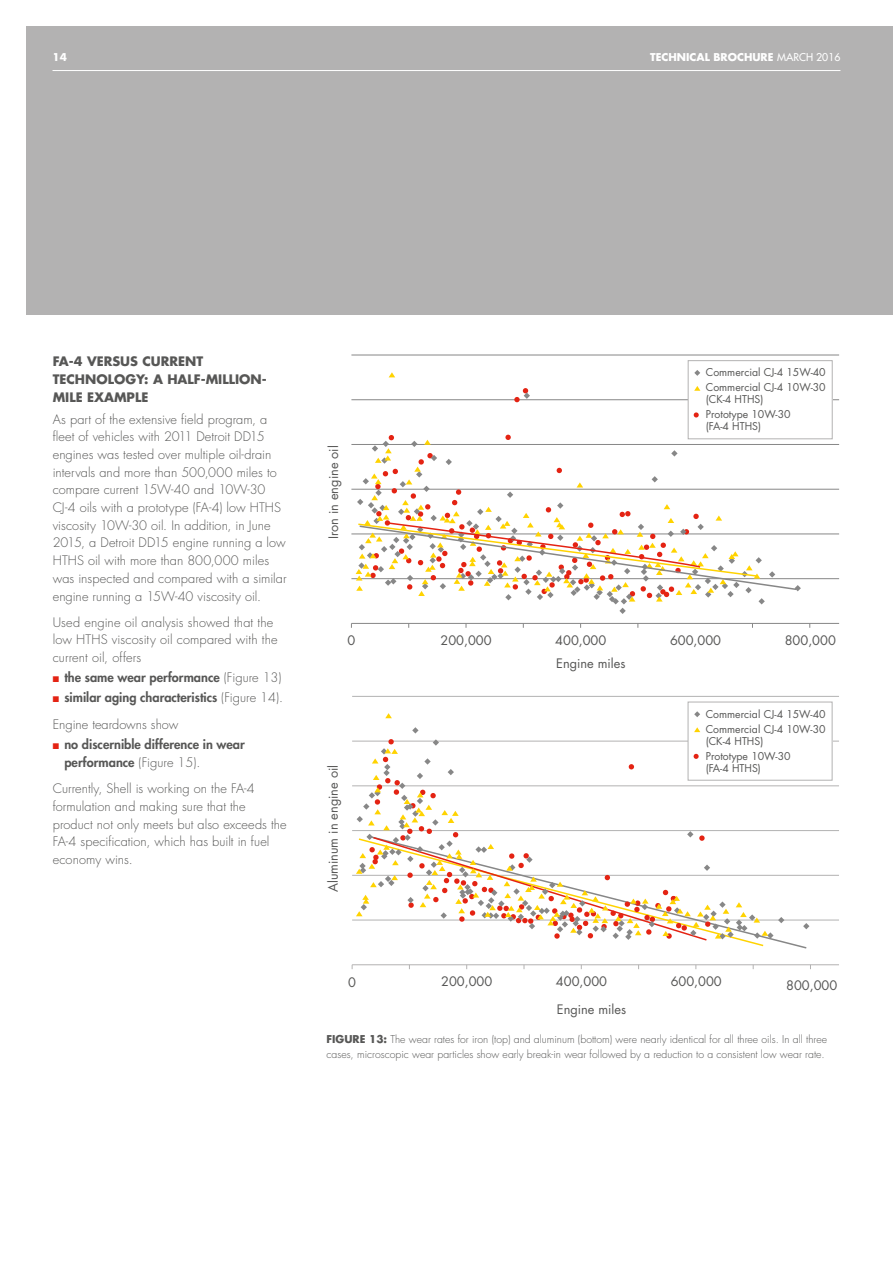
<style>
.page{position:relative;width:893px;height:1263px;background:#fff}
.page>*{position:absolute;margin:0;border:0;box-sizing:border-box;transform-origin:0 0}
.t1{font:300 12.75px/17.7px "Futura Std";letter-spacing:.005em;color:#575756}
.t2{font:12.75px "Futura Std";color:#575756}
.t3{font:800 12.75px/18px "Futura Std";color:#575756}
.t4{font:700 12.75px/18px "Futura Std";color:#575756}
.t5{font:300 10.5px/15px "Futura Std";color:#575756}
.t6{font:10.5px/15px "Futura Std";color:#575756}
.t7{font:700 10.5px "Futura Std";color:#fff}
.s1{font-weight:500}
.s2{color:#e42313}
.s3{font-weight:300}
.s4{font-weight:800}
.s5{font-weight:700}
</style>
<div class="page">
<div style="left:26px;top:26px;width:867px;height:289px;background:#b3b2b2"></div>
<hr style="left:53px;top:70px;width:787px;height:1px;background:#fff">
<hr style="left:351px;top:355px;width:488px;height:1px;background:#878787">
<hr style="left:351px;top:399px;width:488px;height:1px;background:#878787">
<hr style="left:351px;top:444px;width:488px;height:1px;background:#878787">
<hr style="left:351px;top:489px;width:488px;height:1px;background:#878787">
<hr style="left:351px;top:534px;width:488px;height:1px;background:#878787">
<hr style="left:351px;top:578px;width:488px;height:1px;background:#878787">
<hr style="left:351px;top:623px;width:488px;height:1px;background:#878787">
<svg style="left:514px;top:388px;width:16px;height:14px"></svg>
<svg style="left:389px;top:372px;width:6px;height:5px"></svg>
<svg style="left:356px;top:435px;width:445px;height:179px"></svg>
<div style="left:688px;top:361px;width:144px;height:78px;background:#fff"></div>
<div style="left:688px;top:360px;width:144px;height:79px;border:1px solid #b3b2b2"></div>
<svg style="left:694px;top:412px;width:5px;height:5px"></svg>
<svg style="left:694px;top:370px;width:6px;height:6px"></svg>
<svg style="left:694px;top:386px;width:6px;height:5px"></svg>
<hr style="left:352px;top:696px;width:487px;height:1px;background:#b3b2b2">
<hr style="left:352px;top:741px;width:487px;height:1px;background:#b3b2b2">
<hr style="left:352px;top:785px;width:487px;height:1px;background:#b3b2b2">
<hr style="left:352px;top:830px;width:487px;height:1px;background:#b3b2b2">
<hr style="left:352px;top:875px;width:487px;height:1px;background:#b3b2b2">
<hr style="left:352px;top:920px;width:487px;height:1px;background:#b3b2b2">
<hr style="left:352px;top:964px;width:487px;height:1px;background:#b3b2b2">
<svg style="left:803px;top:923px;width:6px;height:6px"></svg>
<svg style="left:412px;top:727px;width:7px;height:6px"></svg>
<svg style="left:385px;top:713px;width:7px;height:5px"></svg>
<div style="left:688px;top:702px;width:144px;height:78px;background:#fff"></div>
<div style="left:688px;top:702px;width:144px;height:78px;border:1px solid #b3b2b2"></div>
<svg style="left:356px;top:739px;width:428px;height:208px"></svg>
<svg style="left:694px;top:711px;width:6px;height:6px"></svg>
<svg style="left:694px;top:727px;width:6px;height:5px"></svg>
<p class="t7" style="left:53px;top:50px;width:16px">14</p>
<p class="t7" style="left:650px;top:50px;width:192px">TECHNICAL BROCHURE <span class="s1">MARCH 2016</span></p>
<p class="t4" style="left:53px;top:352px;width:215px">FA-4 VERSUS CURRENT<br>TECHNOLOGY: A HALF-MILLION-<br>MILE EXAMPLE</p>
<p class="t1" style="left:53px;top:410px;width:235px">As part of the extensive field program, a fleet of vehicles with 2011 Detroit DD15 engines was tested over multiple oil-drain intervals and more than 500,000 miles to compare current 15W-40 and 10W-30<br>CJ-4 oils with a prototype (FA-4) low HTHS viscosity 10W-30 oil. In addition, in June 2015, a Detroit DD15 engine running a low HTHS oil with more than 800,000 miles was inspected and compared with a similar engine running a 15W-40 viscosity oil.</p>
<p class="t1" style="left:53px;top:614px;width:226px">Used engine oil analysis showed that the low HTHS viscosity oil compared with the current oil, offers</p>
<p class="t3" style="left:53px;top:669px;width:230px"><span class="s2">■</span> the same wear performance <span class="s3">(Figure 13)</span></p>
<p class="t1" style="left:53px;top:685px;width:232px;line-height:26.5px"><span class="s2">■</span> <span class="s4">similar aging characteristics</span> (Figure 14).<br>Engine teardowns show</p>
<p class="t3" style="left:64px;top:735px;width:182px;text-indent:-12px"><span class="s2">■</span> no discernible difference in wear performance <span class="s3">(Figure 15).</span></p>
<p class="t1" style="left:53px;top:780px;width:236px">Currently, Shell is working on the FA-4 formulation and making sure that the product not only meets but also exceeds the FA-4 specification, which has built in fuel economy wins.</p>
<p class="t2" style="left:325px;top:539px;width:95px;rotate:-90deg">Iron in engine oil</p>
<p class="t6" style="left:706px;top:365px;width:121px">Commercial CJ-4 15W-40<br>Commercial CJ-4 10W-30</p>
<p class="t6" style="left:706px;top:392px;width:86px">(CK-4 HTHS)<br>Prototype 10W-30</p>
<p class="t6" style="left:706px;top:419px;width:57px">(FA-4 HTHS)</p>
<p class="t2" style="left:347px;top:632px;width:9px">0</p>
<p class="t2" style="left:441px;top:632px;width:53px">200,000</p>
<p class="t2" style="left:555px;top:632px;width:53px">400,000</p>
<p class="t2" style="left:670px;top:632px;width:53px">600,000</p>
<p class="t2" style="left:556px;top:655px;width:71px">Engine miles</p>
<p class="t2" style="left:785px;top:632px;width:53px">800,000</p>
<p class="t2" style="left:325px;top:892px;width:129px;rotate:-90deg">Aluminum in engine oil</p>
<p class="t6" style="left:706px;top:706px;width:121px">Commercial CJ-4 15W-40<br>Commercial CJ-4 10W-30</p>
<p class="t6" style="left:706px;top:733px;width:86px">(CK-4 HTHS)<br>Prototype 10W-30</p>
<p class="t6" style="left:706px;top:760px;width:57px">(FA-4 HTHS)</p>
<p class="t2" style="left:348px;top:974px;width:9px">0</p>
<p class="t2" style="left:441px;top:973px;width:53px">200,000</p>
<p class="t2" style="left:556px;top:973px;width:53px">400,000</p>
<p class="t2" style="left:671px;top:973px;width:53px">600,000</p>
<p class="t2" style="left:557px;top:1001px;width:71px">Engine miles</p>
<p class="t2" style="left:786px;top:977px;width:53px">800,000</p>
<p class="t5" style="left:326px;top:1032px;width:502px"><span class="s5">FIGURE 13:</span> The wear rates for iron (top) and aluminum (bottom) were nearly identical for all three oils. In all three cases, microscopic wear particles show early break-in wear followed by a reduction to a consistent low wear rate.</p>
</div>
